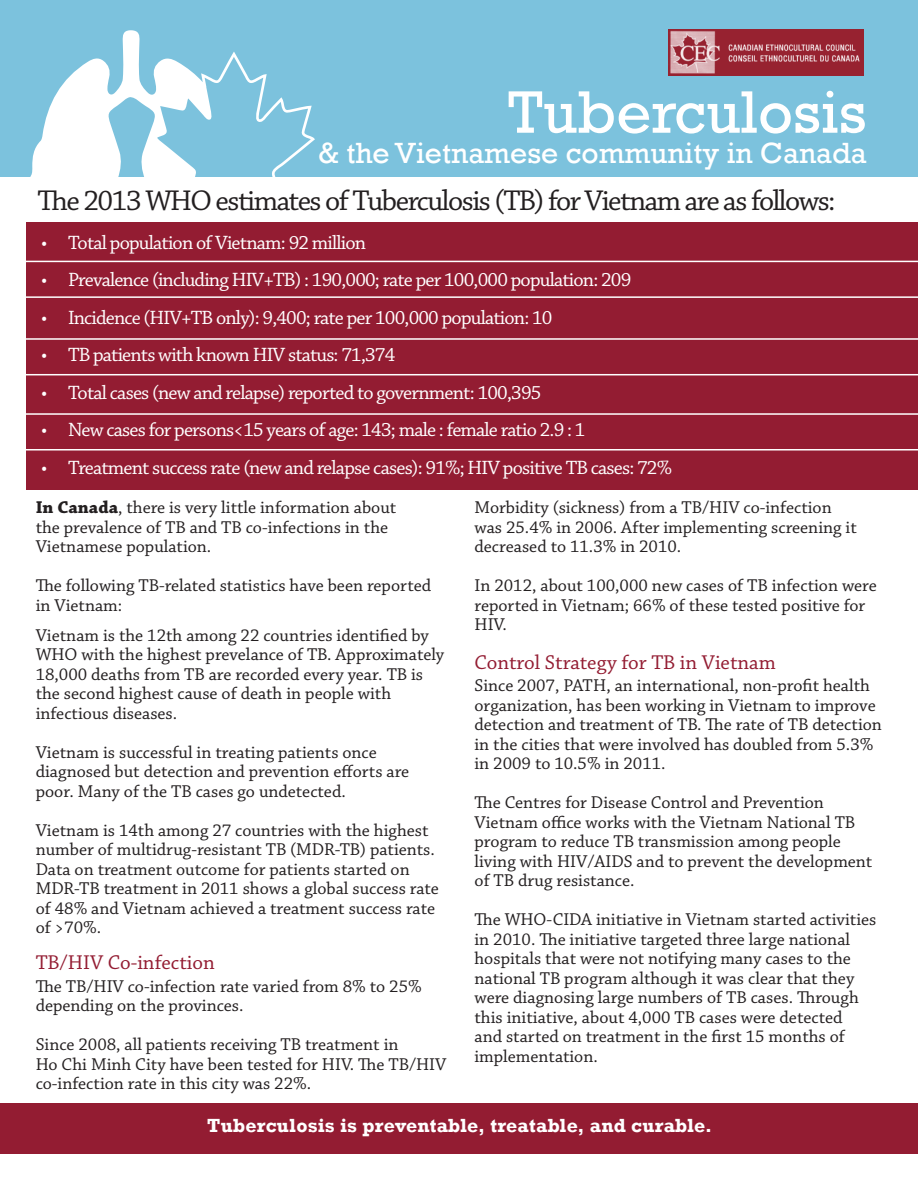
<style>
.page{position:relative;width:918px;height:1188px;background:#fff}
.page>*{position:absolute;margin:0;border:0;box-sizing:border-box;transform-origin:0 0}
.t1{font:60.9px "Rockwell";color:#fff}
.t2{font:30px "Chaparral Pro";letter-spacing:-.05em;color:#231f20}
.t3{font:30px "Rockwell";color:#fff}
.t4{font:21px "Chaparral Pro";color:#931c32}
.t5{font:20.25px "Chaparral Pro";letter-spacing:-.04em;color:#fff}
.t6{font:700 19.5px "Rockwell";letter-spacing:.01em;color:#fff}
.t7{font:18px/19.5px "Chaparral Pro";color:#231f20}
.s1{font-weight:700}
</style>
<div class="page">
<div style="left:26px;top:223px;width:892px;height:267px;background:#931c32"></div>
<div style="left:0;top:0;width:918px;height:177px;background:#7cc2dd"></div>
<svg style="left:30px;top:30px;width:285px;height:147px"></svg>
<div style="left:0;top:1103px;width:918px;height:51px;background:#931c32"></div>
<img style="left:668px;top:30px;width:196px;height:46px">
<hr style="left:15px;top:261px;width:903px;height:1px;background:#fff">
<hr style="left:15px;top:338px;width:903px;height:2px;background:#fff">
<hr style="left:15px;top:413px;width:903px;height:2px;background:#fff">
<hr style="left:15px;top:296px;width:903px;height:2px;background:#fff">
<hr style="left:15px;top:374px;width:903px;height:1px;background:#fff">
<hr style="left:15px;top:449px;width:903px;height:2px;background:#fff">
<p class="t1" style="left:508px;top:77px;width:360px">Tuberculosis</p>
<p class="t3" style="left:319px;top:136px;width:550px">&amp; the Vietnamese community in Canada</p>
<p class="t2" style="left:38px;top:184px;width:799px">The 2013 WHO estimates of Tuberculosis (TB) for Vietnam are as follows:</p>
<p class="t5" style="left:41px;top:231px;width:327px">• Total population of Vietnam: 92 million</p>
<p class="t5" style="left:41px;top:269px;width:592px">• Prevalence (including HIV+TB) : 190,000; rate per 100,000 population: 209</p>
<p class="t5" style="left:41px;top:306px;width:513px">• Incidence (HIV+TB only): 9,400; rate per 100,000 population: 10</p>
<p class="t5" style="left:41px;top:344px;width:356px">• TB patients with known HIV status: 71,374</p>
<p class="t5" style="left:41px;top:381px;width:502px">• Total cases (new and relapse) reported to government: 100,395</p>
<p class="t5" style="left:41px;top:419px;width:546px">• New cases for persons&lt;15 years of age: 143; male : female ratio 2.9 : 1</p>
<p class="t5" style="left:41px;top:456px;width:633px">• Treatment success rate (new and relapse cases): 91%; HIV positive TB cases: 72%</p>
<p class="t7" style="left:36px;top:499px;width:362px"><span class="s1">In Canada</span>, there is very little information about the prevalence of TB and TB co-infections in the<br>Vietnamese population.</p>
<p class="t7" style="left:36px;top:577px;width:397px">The following TB-related statistics have been reported in Vietnam:</p>
<p class="t7" style="left:36px;top:626px;width:410px">Vietnam is the 12th among 22 countries identified by<br>WHO with the highest prevelance of TB. Approximately<br>18,000 deaths from TB are recorded every year. TB is</p>
<p class="t7" style="left:36px;top:685px;width:357px">the second highest cause of death in people with infectious diseases.</p>
<p class="t7" style="left:36px;top:743px;width:375px">Vietnam is successful in treating patients once diagnosed but detection and prevention efforts are poor. Many of the TB cases go undetected.</p>
<p class="t7" style="left:36px;top:821px;width:405px">Vietnam is 14th among 27 countries with the highest number of multidrug-resistant TB (MDR-TB) patients.<br>Data on treatment outcome for patients started on MDR-TB treatment in 2011 shows a global success rate of 48% and Vietnam achieved a treatment success rate of &gt;70%.</p>
<p class="t4" style="left:36px;top:951px;width:181px">TB/HIV Co-infection</p>
<p class="t7" style="left:36px;top:977px;width:388px">The TB/HIV co-infection rate varied from 8% to 25% depending on the provinces.</p>
<p class="t7" style="left:36px;top:1036px;width:364px">Since 2008, all patients receiving TB treatment in</p>
<p class="t7" style="left:36px;top:1055px;width:412px">Ho Chi Minh City have been tested for HIV. The TB/HIV</p>
<p class="t7" style="left:36px;top:1075px;width:277px">co-infection rate in this city was 22%.</p>
<p class="t7" style="left:475px;top:499px;width:384px">Morbidity (sickness) from a TB/HIV co-infection was 25.4% in 2006. After implementing screening it decreased to 11.3% in 2010.</p>
<p class="t7" style="left:475px;top:577px;width:404px">In 2012, about 100,000 new cases of TB infection were reported in Vietnam; 66% of these tested positive for<br>HIV.</p>
<p class="t4" style="left:475px;top:650px;width:303px">Control Strategy for TB in Vietnam</p>
<p class="t7" style="left:475px;top:676px;width:409px">Since 2007, PATH, an international, non-profit health organization, has been working in Vietnam to improve detection and treatment of TB. The rate of TB detection in the cities that were involved has doubled from 5.3% in 2009 to 10.5% in 2011.</p>
<p class="t7" style="left:475px;top:793px;width:399px">The Centres for Disease Control and Prevention Vietnam office works with the Vietnam National TB program to reduce TB transmission among people living with HIV/AIDS and to prevent the development of TB drug resistance.</p>
<p class="t7" style="left:475px;top:910px;width:403px">The WHO-CIDA initiative in Vietnam started activities in 2010. The initiative targeted three large national hospitals that were not notifying many cases to the national TB program although it was clear that they were diagnosing large numbers of TB cases. Through this initiative, about 4,000 TB cases were detected<br>and started on treatment in the first 15 months of implementation.</p>
<p class="t6" style="left:207px;top:1113px;width:506px">Tuberculosis is preventable, treatable, and curable.</p>
</div>
